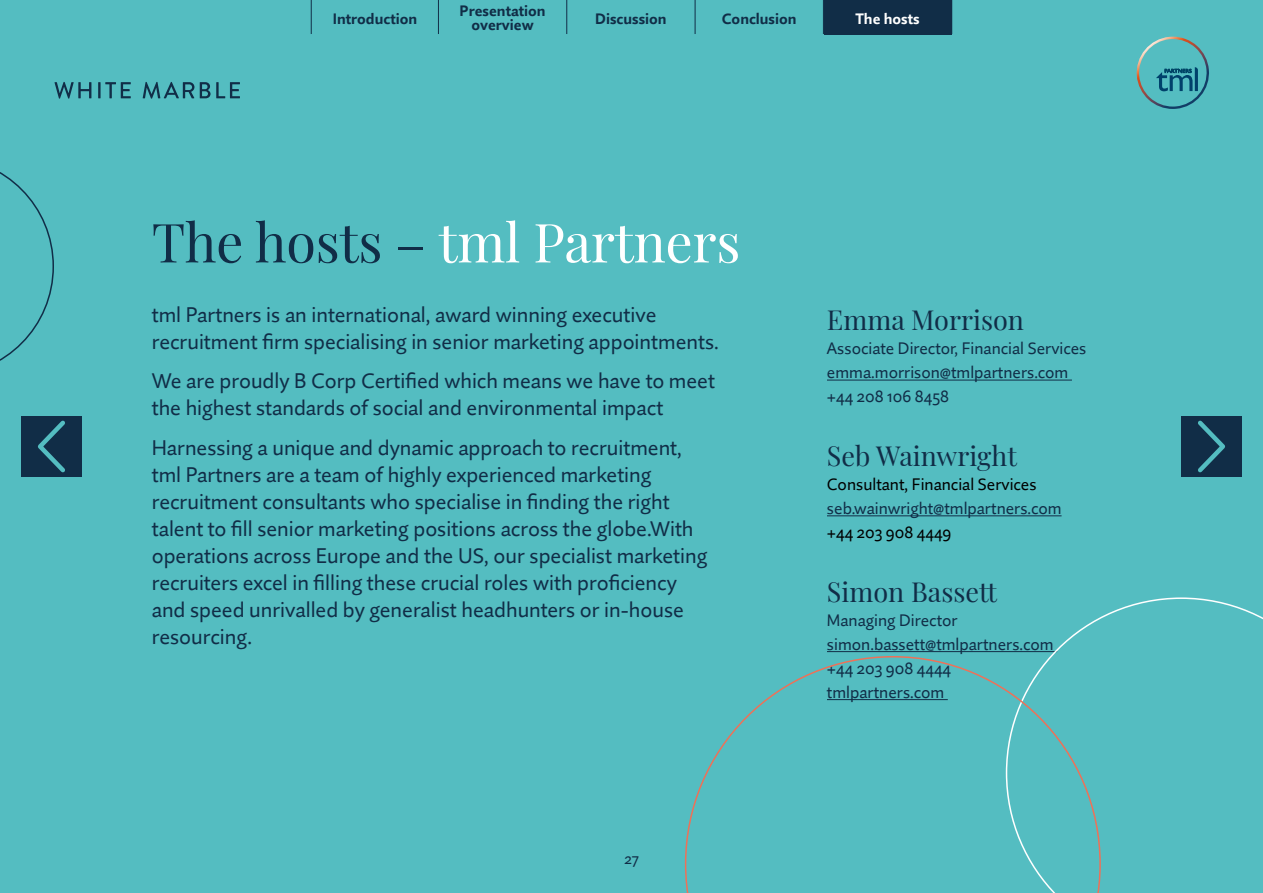
<style>
.page{position:relative;width:1263px;height:893px;background:#54bdc1}
.page>*{position:absolute;margin:0;border:0;box-sizing:border-box;transform-origin:0 0}
.t1{font:54px "Playfair Display";letter-spacing:-.005em;color:#fff}
.t2{font:27px "Playfair Display";color:#112d47}
.t3{font:21px/27px "Quire Sans";color:#112d47}
.t4{font:16.5px/24px "Quire Sans";color:#112d47}
.t5{font:16.5px "Quire Sans";color:#000}
.t6{font:700 15px/13.5px "Quire Sans";color:#112d47;text-align:center}
.t7{font:700 15px "Quire Sans";color:#fff}
.t8{font:15px "Quire Sans";color:#112d47}
.s1{color:#112d47}
</style>
<div class="page">
<svg style="left:54px;top:82px;width:37px;height:17px"></svg>
<hr style="left:98px;top:82px;width:3px;height:16px;background:#112d47">
<svg style="left:105px;top:82px;width:26px;height:16px"></svg>
<svg style="left:143px;top:82px;width:51px;height:17px"></svg>
<svg style="left:200px;top:82px;width:40px;height:16px"></svg>
<svg style="left:1136px;top:37px;width:73px;height:72px"></svg>
<hr style="left:827px;top:380px;width:245px;height:1px;background:#112d47">
<hr style="left:827px;top:515px;width:234px;height:1px;background:#112d47">
<hr style="left:827px;top:651px;width:230px;height:1px;background:#112d47">
<div style="left:824px;top:0;width:127px;height:34px;background:#112d47"></div>
<hr style="left:566px;top:0;width:1px;height:34px;background:#112d47">
<hr style="left:695px;top:0;width:1px;height:34px;background:#112d47">
<hr style="left:823px;top:0;width:1px;height:34px;background:#112d47">
<hr style="left:951px;top:0;width:1px;height:34px;background:#112d47">
<hr style="left:311px;top:0;width:1px;height:34px;background:#112d47">
<hr style="left:438px;top:0;width:1px;height:34px;background:#112d47">
<div style="left:1181px;top:416px;width:61px;height:61px;background:#112d47"></div>
<svg style="left:1198px;top:420px;width:27px;height:53px"></svg>
<div style="left:21px;top:416px;width:61px;height:61px;background:#112d47"></div>
<svg style="left:38px;top:420px;width:27px;height:53px"></svg>
<svg style="left:1006px;top:597px;width:257px;height:59px"></svg>
<svg style="left:685px;top:656px;width:416px;height:237px"></svg>
<svg style="left:0;top:172px;width:54px;height:189px"></svg>
<p class="t6" style="left:460px;top:4px;width:87px">Presentation overview</p>
<p class="t6" style="left:595px;top:12px;width:73px">Discussion</p>
<p class="t6" style="left:722px;top:12px;width:76px">Conclusion</p>
<p class="t6" style="left:333px;top:12px;width:86px">Introduction</p>
<p class="t7" style="left:855px;top:10px;width:66px">The hosts</p>
<h1 class="t1" style="left:152px;top:200px;width:590px"><span class="s1">The hosts –</span> tml Partners</h1>
<p class="t3" style="left:152px;top:301px;width:569px">tml Partners is an international, award winning executive recruitment firm specialising in senior marketing appointments.</p>
<p class="t3" style="left:152px;top:367px;width:565px">We are proudly B Corp Certified which means we have to meet the highest standards of social and environmental impact</p>
<p class="t3" style="left:152px;top:434px;width:557px">Harnessing a unique and dynamic approach to recruitment, tml Partners are a team of highly experienced marketing recruitment consultants who specialise in finding the right talent to fill senior marketing positions across the globe.With operations across Europe and the US, our specialist marketing recruiters excel in filling these crucial roles with proficiency and speed unrivalled by generalist headhunters or in-house resourcing.</p>
<p class="t8" style="left:624px;top:850px;width:16px">27</p>
<p class="t2" style="left:827px;top:299px;width:198px">Emma Morrison</p>
<p class="t4" style="left:827px;top:336px;width:261px">Associate Director, Financial Services emma.morrison@tmlpartners.com +44 208 106 8458</p>
<p class="t2" style="left:827px;top:435px;width:191px">Seb Wainwright</p>
<p class="t5" style="left:827px;top:474px;width:211px">Consultant, Financial Services</p>
<p class="t4" style="left:827px;top:496px;width:236px">seb.wainwright@tmlpartners.com</p>
<p class="t5" style="left:827px;top:522px;width:126px">+44 203 908 4449</p>
<p class="t2" style="left:827px;top:571px;width:172px">Simon Bassett</p>
<p class="t4" style="left:827px;top:608px;width:228px">Managing Director simon.bassett@tmlpartners.com +44 203 908 4444 tmlpartners.com</p>
</div>
